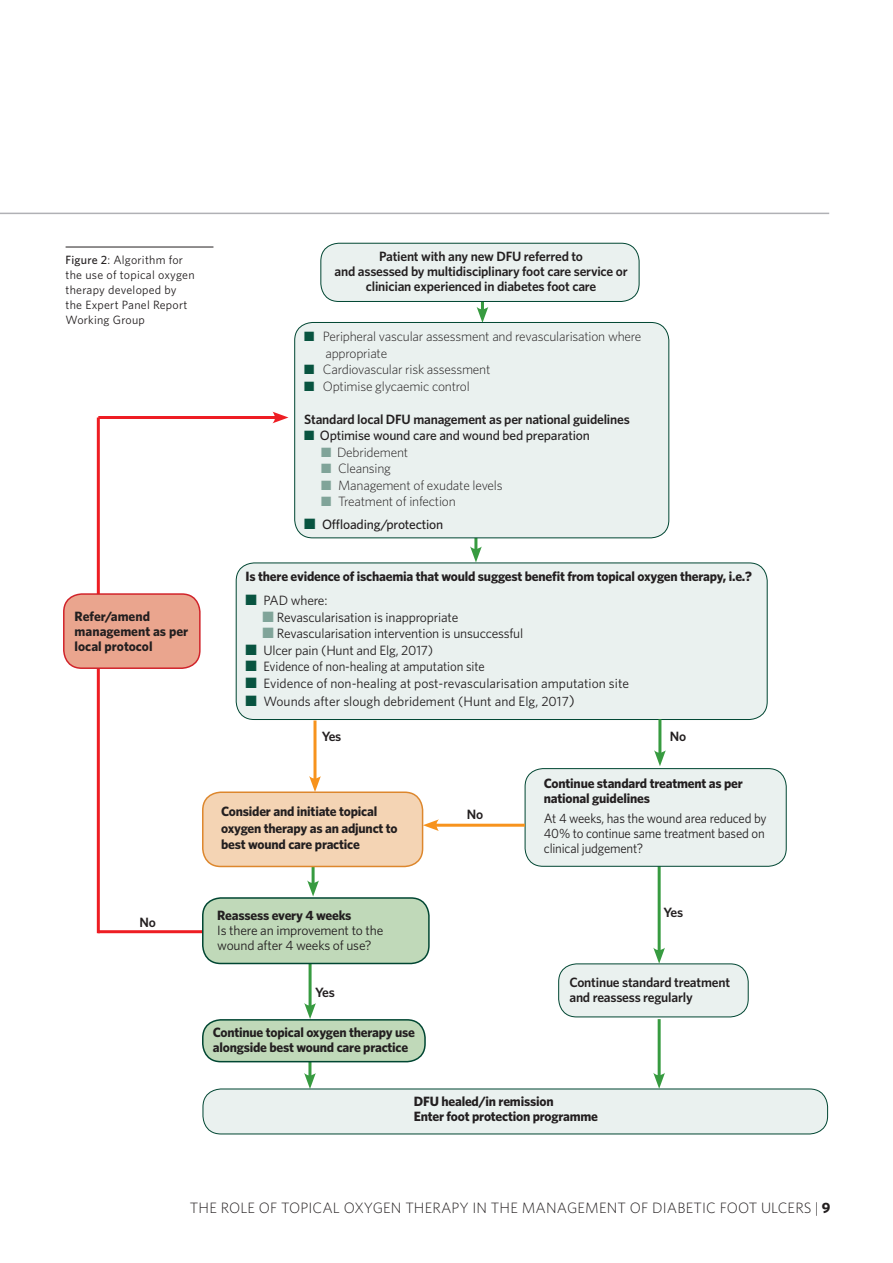
<style>
.page{position:relative;width:893px;height:1263px;background:#fff}
.page>*{position:absolute;margin:0;border:0;box-sizing:border-box;transform-origin:0 0}
.t1{font:300 15px "Whitney";letter-spacing:.01em;color:#231f20}
.Figure_Text{font:700 13.5px/15px "Whitney";letter-spacing:-.015em;color:#231f20}
.Figure_Text-2{font:600 13.5px/15px "Whitney";letter-spacing:-.015em;color:#231f20}
.Figure_Text-3{font:300 13.5px/16.5px "Whitney";letter-spacing:-.015em;color:#231f20}
.Figure_Text-4{font:13.5px/15px "Whitney";letter-spacing:-.015em;color:#231f20}
.Figure_Text-5{font:13.5px/15px "Whitney";letter-spacing:-.015em;color:#231f20;scale:.95 1}
.Box_Bullets{font:13.5px "Whitney";color:#231f20}
.Figure_Text-6{font:500 13.5px "Whitney";letter-spacing:-.015em;color:#231f20}
.Figure_Title{font:12px/15px "Whitney";letter-spacing:.02em;color:#231f20}
.s1{font-weight:500}
.s2{color:#085440}
.s3{color:#80a499}
.s4{font-size:15px}
.s5{font-weight:700}
</style>
<div class="page">
<hr style="left:0;top:213px;width:829px;height:1px;background:#b0b1b5">
<hr style="left:474px;top:513px;width:3px;height:39px;background:#379b40">
<svg style="left:470px;top:546px;width:12px;height:16px"></svg>
<hr style="left:481px;top:291px;width:3px;height:21px;background:#379b40">
<svg style="left:477px;top:307px;width:11px;height:15px"></svg>
<hr style="left:308px;top:1053px;width:3px;height:25px;background:#379b40">
<svg style="left:304px;top:1073px;width:12px;height:15px"></svg>
<hr style="left:66px;top:247px;width:147px;height:1px;background:#231f20">
<div style="left:295px;top:322px;width:374px;height:216px;background:#eaf1ef;border-radius:18px"></div>
<div style="left:294px;top:322px;width:375px;height:216px;border:1px solid #004632;border-radius:18px"></div>
<div style="left:559px;top:964px;width:189px;height:53px;background:#eaf1ef;border-radius:18px"></div>
<div style="left:558px;top:963px;width:191px;height:54px;border:1px solid #004632;border-radius:18px"></div>
<div style="left:236px;top:563px;width:531px;height:156px;background:#eaf1ef;border-radius:18px"></div>
<div style="left:236px;top:562px;width:532px;height:158px;border:1px solid #004632;border-radius:18px"></div>
<div style="left:203px;top:1089px;width:625px;height:45px;background:#eaf1ef;border-radius:18px"></div>
<div style="left:202px;top:1088px;width:626px;height:46px;border:1px solid #004632;border-radius:18px"></div>
<hr style="left:313px;top:720px;width:3px;height:62px;background:#f7931d">
<svg style="left:309px;top:776px;width:12px;height:15px"></svg>
<hr style="left:658px;top:844px;width:3px;height:109px;background:#379b40">
<svg style="left:653px;top:947px;width:12px;height:17px"></svg>
<div style="left:525px;top:769px;width:261px;height:97px;background:#eaf1ef;border-radius:18px"></div>
<div style="left:525px;top:768px;width:262px;height:99px;border:1px solid #004632;border-radius:18px"></div>
<hr style="left:658px;top:1019px;width:3px;height:59px;background:#379b40">
<svg style="left:653px;top:1073px;width:12px;height:16px"></svg>
<div style="left:321px;top:243px;width:318px;height:58px;background:#eaf1ef;border-radius:18px"></div>
<div style="left:320px;top:243px;width:320px;height:59px;border:1px solid #004632;border-radius:18px"></div>
<hr style="left:309px;top:958px;width:3px;height:51px;background:#379b40">
<svg style="left:304px;top:1003px;width:12px;height:16px"></svg>
<hr style="left:98px;top:930px;width:144px;height:3px;background:#ee1d23">
<hr style="left:97px;top:417px;width:3px;height:516px;background:#ee1d23">
<hr style="left:312px;top:858px;width:3px;height:28px;background:#379b40">
<svg style="left:307px;top:880px;width:12px;height:16px"></svg>
<div style="left:64px;top:594px;width:136px;height:74px;background:#eaa58e;border-radius:18px"></div>
<div style="left:63px;top:593px;width:138px;height:76px;border:2px solid #d1232a;border-radius:18px"></div>
<hr style="left:658px;top:719px;width:3px;height:37px;background:#379b40">
<svg style="left:654px;top:750px;width:12px;height:16px"></svg>
<hr style="left:98px;top:416px;width:180px;height:3px;background:#ee1d23">
<svg style="left:273px;top:412px;width:15px;height:11px"></svg>
<div style="left:203px;top:1020px;width:222px;height:42px;background:#c0d9b9;border-radius:18px"></div>
<div style="left:202px;top:1019px;width:224px;height:43px;border:2px solid #004632;border-radius:18px"></div>
<div style="left:203px;top:898px;width:226px;height:65px;background:#c0d9b9;border-radius:18px"></div>
<div style="left:202px;top:897px;width:228px;height:67px;border:2px solid #004632;border-radius:18px"></div>
<hr style="left:433px;top:824px;width:92px;height:3px;background:#f7931d">
<svg style="left:423px;top:819px;width:16px;height:12px"></svg>
<div style="left:203px;top:792px;width:220px;height:74px;background:#f4d4b4;border-radius:18px"></div>
<div style="left:202px;top:791px;width:221px;height:76px;border:2px solid #dd872d;border-radius:18px"></div>
<p class="Figure_Title" style="left:66px;top:252px;width:131px"><span class="s1">Figure 2</span>: Algorithm for the use of topical oxygen therapy developed by the Expert Panel Report<br>Working Group</p>
<p class="Figure_Text" style="left:75px;top:608px;width:115px">Refer/amend management as per local protocol</p>
<p class="Figure_Text-2" style="left:335px;top:249px;width:295px;text-align:center">Patient with any new DFU referred to<br>and assessed by multidisciplinary foot care service or clinician experienced in diabetes foot care</p>
<p class="Figure_Text-3" style="left:325px;top:328px;width:318px;text-indent:-21px"><span class="s2">■</span> Peripheral vascular assessment and revascularisation where appropriate</p>
<p class="Figure_Text-3" style="left:304px;top:361px;width:188px"><span class="s2">■</span> Cardiovascular risk assessment</p>
<p class="Figure_Text-3" style="left:304px;top:378px;width:167px"><span class="s2">■</span> Optimise glycaemic control</p>
<p class="Figure_Text-2" style="left:304px;top:411px;width:327px">Standard local DFU management as per national guidelines</p>
<p class="Figure_Text-6" style="left:304px;top:427px;width:287px"><span class="s2">■</span> Optimise wound care and wound bed preparation</p>
<p class="Figure_Text-3" style="left:321px;top:444px;width:89px"><span class="s3">■</span> Debridement</p>
<p class="Figure_Text-3" style="left:321px;top:460px;width:71px"><span class="s3">■</span> Cleansing</p>
<p class="Figure_Text-3" style="left:321px;top:477px;width:183px"><span class="s3">■</span> Management of exudate levels</p>
<p class="Figure_Text-3" style="left:321px;top:493px;width:136px"><span class="s3">■</span> Treatment of infection</p>
<p class="Figure_Text-6" style="left:304px;top:516px;width:141px"><span class="s2">■</span> Offloading/protection</p>
<p class="Figure_Text" style="left:246px;top:568px;width:508px">Is there evidence of ischaemia that would suggest benefit from topical oxygen therapy, i.e.?</p>
<p class="Figure_Text-4" style="left:246px;top:593px;width:83px"><span class="s2">■</span> PAD where:</p>
<p class="Figure_Text-4" style="left:263px;top:609px;width:197px"><span class="s3">■</span> Revascularisation is inappropriate</p>
<p class="Figure_Text-4" style="left:263px;top:626px;width:262px"><span class="s3">■</span> Revascularisation intervention is unsuccessful</p>
<p class="Figure_Text-4" style="left:246px;top:642px;width:189px"><span class="s2">■</span> Ulcer pain (Hunt and Elg, 2017)</p>
<p class="Figure_Text-5" style="left:246px;top:659px;width:253px"><span class="s2">■</span> Evidence of non-healing at amputation site</p>
<p class="Box_Bullets" style="left:246px;top:675px;width:385px"><span class="s2">■</span> Evidence of non-healing at post-revascularisation amputation site</p>
<p class="Box_Bullets" style="left:246px;top:693px;width:331px"><span class="s2">■</span> Wounds after slough debridement (Hunt and Elg, 2017<span class="s4">)</span></p>
<p class="Figure_Text-2" style="left:322px;top:729px;width:21px">Yes</p>
<p class="Figure_Text" style="left:221px;top:803px;width:178px;line-height:16.5px">Consider and initiate topical oxygen therapy as an adjunct to best wound care practice</p>
<p class="Figure_Text-2" style="left:467px;top:806px;width:18px">No</p>
<p class="Figure_Text-2" style="left:670px;top:729px;width:18px">No</p>
<p class="Figure_Text" style="left:544px;top:776px;width:201px">Continue standard treatment as per national guidelines</p>
<p class="Figure_Text-5" style="left:544px;top:810px;width:236px">At 4 weeks, has the wound area reduced by<br>40% to continue same treatment based on clinical judgement?</p>
<p class="Figure_Text-2" style="left:139px;top:914px;width:18px">No</p>
<p class="Figure_Text" style="left:217px;top:907px;width:136px">Reassess every 4 weeks</p>
<p class="Figure_Text-4" style="left:217px;top:922px;width:167px">Is there an improvement to the wound after 4 weeks of use?</p>
<p class="Figure_Text-2" style="left:315px;top:984px;width:21px">Yes</p>
<p class="Figure_Text" style="left:213px;top:1024px;width:204px">Continue topical oxygen therapy use alongside best wound care practice</p>
<p class="Figure_Text-2" style="left:663px;top:904px;width:21px">Yes</p>
<p class="Figure_Text-2" style="left:569px;top:975px;width:162px">Continue standard treatment and reassess regularly</p>
<p class="Figure_Text" style="left:414px;top:1093px;width:141px">DFU healed/in remission</p>
<p class="Figure_Text" style="left:414px;top:1108px;width:186px">Enter foot protection programme</p>
<p class="t1" style="left:190px;top:1199px;width:642px">THE ROLE OF TOPICAL OXYGEN THERAPY IN THE MANAGEMENT OF DIABETIC FOOT ULCERS | <span class="s5">9</span></p>
</div>
